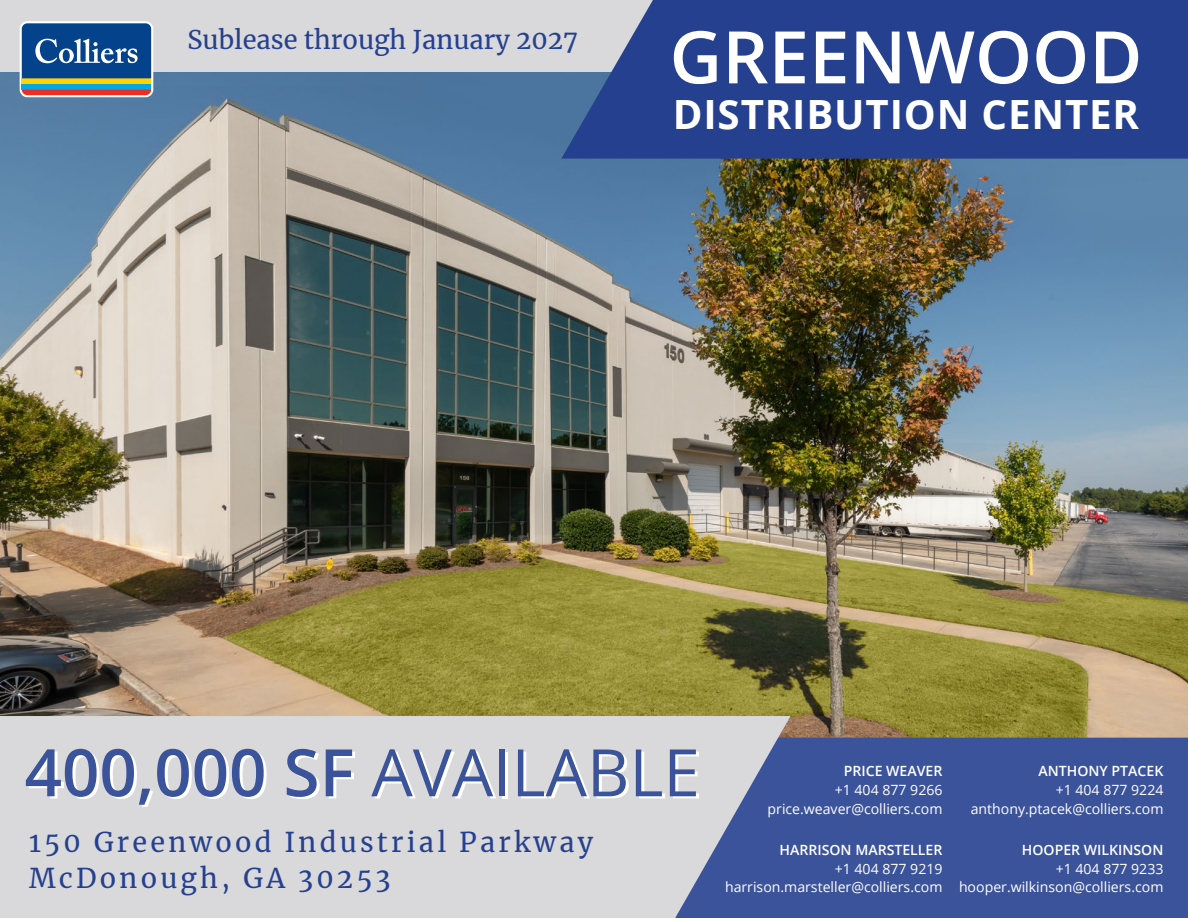
<style>
.page{position:relative;width:1188px;height:918px;background:#fff}
.page>*{position:absolute;margin:0;border:0;box-sizing:border-box;transform-origin:0 0}
.t1{font:600 72.6px "Open Sans";color:#fff}
.Body_Copy{font:600 65.55px "Open Sans";color:#3b539a}
.t2{font:700 40.35px "Open Sans";letter-spacing:.02em;color:#fff}
.t3{font:27px "Merriweather";letter-spacing:.12em;color:#25408f}
.t4{font:25.5px "Merriweather";color:#25408f}
.Contact_Info{font:14.1px "Open Sans";color:#fff}
.Contact_Info-2{font:600 14.1px "Open Sans";color:#fff}
.s1{font-weight:400}
</style>
<div class="page">
<img style="left:0;top:76px;width:1188px;height:662px">
<div style="left:792px;top:738px;width:396px;height:180px;background:#3b539a"></div>
<svg style="left:0;top:716px;width:792px;height:202px;background:#cdcfd6"></svg>
<div style="left:0;top:0;width:561px;height:76px;background:#d9d9db"></div>
<svg style="left:561px;top:0;width:627px;height:159px;background:#2f4993"></svg>
<svg style="left:20px;top:21px;width:133px;height:76px"></svg>
<div style="left:22px;top:84px;width:129px;height:6px;background:#00a8e4"></div>
<div style="left:22px;top:78px;width:129px;height:6px;background:#fed503"></div>
<svg style="left:22px;top:90px;width:129px;height:5px"></svg>
<svg style="left:22px;top:23px;width:129px;height:55px;background:#215799"></svg>
<h2 class="t4" style="left:187px;top:22px;width:392px">Sublease through January 2027</h2>
<p class="t1" style="left:670px;top:7px;width:474px">GREENWOOD</p>
<p class="t2" style="left:673px;top:86px;width:468px">DISTRIBUTION CENTER</p>
<p class="Body_Copy" style="left:25px;top:728px;width:677px">400,000 SF <span class="s1">AVAILABLE</span></p>
<h2 class="t3" style="left:29px;top:823px;width:566px">150 Greenwood Industrial Parkway</h2>
<h2 class="t3" style="left:29px;top:859px;width:363px">McDonough, GA 30253</h2>
<p class="Contact_Info-2" style="left:844px;top:761px;width:100px">PRICE WEAVER</p>
<p class="Contact_Info" style="left:835px;top:780px;width:109px">+1 404 877 9266</p>
<p class="Contact_Info" style="left:768px;top:799px;width:176px">price.weaver@colliers.com</p>
<p class="Contact_Info-2" style="left:780px;top:840px;width:164px">HARRISON MARSTELLER</p>
<p class="Contact_Info" style="left:835px;top:859px;width:109px">+1 404 877 9219</p>
<p class="Contact_Info" style="left:725px;top:878px;width:219px">harrison.marsteller@colliers.com</p>
<p class="Contact_Info-2" style="left:1039px;top:761px;width:126px">ANTHONY PTACEK</p>
<p class="Contact_Info" style="left:1056px;top:780px;width:109px">+1 404 877 9224</p>
<p class="Contact_Info" style="left:971px;top:799px;width:194px">anthony.ptacek@colliers.com</p>
<p class="Contact_Info-2" style="left:1022px;top:840px;width:143px">HOOPER WILKINSON</p>
<p class="Contact_Info" style="left:1056px;top:859px;width:109px">+1 404 877 9233</p>
<p class="Contact_Info" style="left:959px;top:878px;width:206px">hooper.wilkinson@colliers.com</p>
</div>
